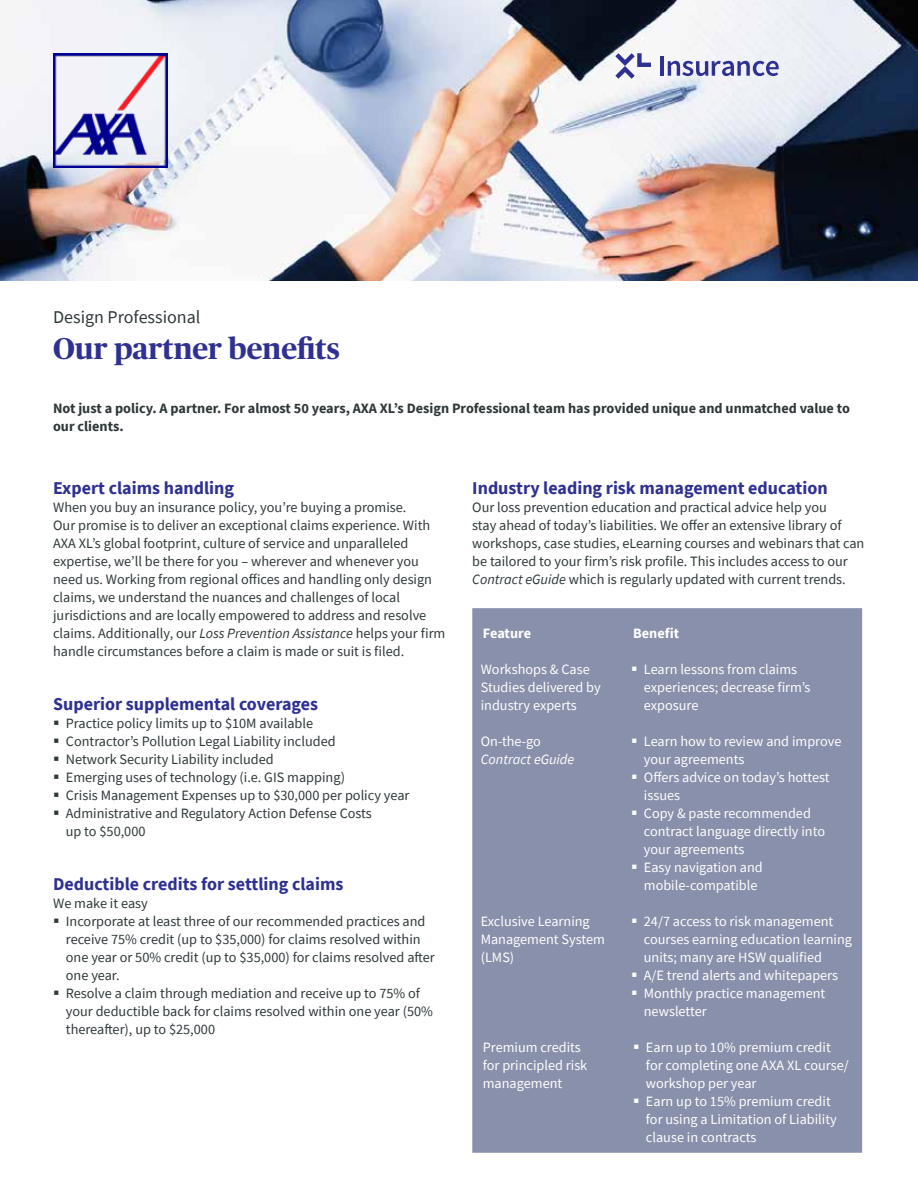
<style>
.page{position:relative;width:918px;height:1188px;background:#fff}
.page>*{position:absolute;margin:0;border:0;box-sizing:border-box;transform-origin:0 0}
.t1{font:700 30px "Publico Headline";color:#2e3092}
.t2{font:700 18px "Source Sans Pro";color:#2e3092}
.t3{font:18px "Source Sans Pro";color:#2e3839}
.t4{font:14.25px/18px "Source Sans Pro";color:#2e3839}
.t5{font:14.25px/18px "Source Sans Pro";color:#fff}
.t6{font:700 14.25px/18px "Source Sans Pro";color:#2e3839}
.t7{font:700 14.25px "Source Sans Pro";color:#fff}
.t8{font:italic 14.25px "Source Sans Pro";color:#fff}
.s1{font-style:italic}
</style>
<div class="page">
<img style="left:0;top:0;width:918px;height:281px">
<img style="left:53px;top:53px;width:114px;height:114px">
<hr style="left:661px;top:56px;width:3px;height:20px;background:#2e3092">
<svg style="left:668px;top:61px;width:111px;height:15px"></svg>
<svg style="left:615px;top:53px;width:36px;height:26px"></svg>
<div style="left:472px;top:608px;width:390px;height:545px;background:#8990ab"></div>
<svg style="left:632px;top:667px;width:5px;height:4px"></svg>
<svg style="left:632px;top:739px;width:5px;height:4px"></svg>
<svg style="left:632px;top:775px;width:5px;height:4px"></svg>
<svg style="left:632px;top:811px;width:4px;height:4px"></svg>
<svg style="left:632px;top:865px;width:4px;height:4px"></svg>
<svg style="left:632px;top:919px;width:4px;height:4px"></svg>
<svg style="left:632px;top:973px;width:4px;height:4px"></svg>
<svg style="left:632px;top:991px;width:4px;height:4px"></svg>
<svg style="left:634px;top:1045px;width:5px;height:4px"></svg>
<svg style="left:634px;top:1099px;width:5px;height:4px"></svg>
<p class="t3" style="left:53px;top:306px;width:149px">Design Professional</p>
<h1 class="t1" style="left:53px;top:327px;width:288px">Our partner benefits</h1>
<p class="t6" style="left:53px;top:399px;width:798px">Not just a policy. A partner. For almost 50 years, AXA XL’s Design Professional team has provided unique and unmatched value to our clients.</p>
<p class="t2" style="left:53px;top:476px;width:183px">Expert claims handling</p>
<p class="t4" style="left:53px;top:498px;width:394px">When you buy an insurance policy, you’re buying a promise.<br>Our promise is to deliver an exceptional claims experience. With AXA XL’s global footprint, culture of service and unparalleled expertise, we’ll be there for you – wherever and whenever you need us. Working from regional offices and handling only design claims, we understand the nuances and challenges of local jurisdictions and are locally empowered to address and resolve claims. Additionally, our <span class="s1">Loss Prevention Assistance</span> helps your firm handle circumstances before a claim is made or suit is filed.</p>
<p class="t2" style="left:53px;top:692px;width:266px">Superior supplemental coverages</p>
<p class="t4" style="left:66px;top:714px;width:345px">Practice policy limits up to $10M available<br>Contractor’s Pollution Legal Liability included<br>Network Security Liability included<br>Emerging uses of technology (i.e. GIS mapping)<br>Crisis Management Expenses up to $30,000 per policy year Administrative and Regulatory Action Defense Costs<br>up to $50,000</p>
<p class="t2" style="left:53px;top:872px;width:292px">Deductible credits for settling claims</p>
<p class="t4" style="left:66px;top:894px;width:370px;text-indent:-13px">We make it easy<br>Incorporate at least three of our recommended practices and receive 75% credit (up to $35,000) for claims resolved within one year or 50% credit (up to $35,000) for claims resolved after one year.<br>Resolve a claim through mediation and receive up to 75% of your deductible back for claims resolved within one year (50% thereafter), up to $25,000</p>
<p class="t2" style="left:472px;top:476px;width:357px">Industry leading risk management education</p>
<p class="t4" style="left:472px;top:498px;width:394px">Our loss prevention education and practical advice help you<br>stay ahead of today’s liabilities. We offer an extensive library of workshops, case studies, eLearning courses and webinars that can be tailored to your firm’s risk profile. This includes access to our <span class="s1">Contract eGuide</span> which is regularly updated with current trends.</p>
<p class="t7" style="left:483px;top:624px;width:50px">Feature</p>
<p class="t7" style="left:633px;top:624px;width:47px">Benefit</p>
<p class="t5" style="left:481px;top:660px;width:122px">Workshops &amp; Case<br>Studies delivered by industry experts</p>
<p class="t5" style="left:644px;top:660px;width:168px">Learn lessons from claims experiences; decrease firm’s exposure</p>
<p class="t5" style="left:481px;top:732px;width:62px">On-the-go</p>
<p class="t8" style="left:481px;top:750px;width:95px">Contract eGuide</p>
<p class="t5" style="left:644px;top:732px;width:199px">Learn how to review and improve your agreements<br>Offers advice on today’s hottest issues<br>Copy &amp; paste recommended contract language directly into your agreements<br>Easy navigation and mobile-compatible</p>
<p class="t5" style="left:481px;top:912px;width:126px">Exclusive Learning<br>Management System (LMS)</p>
<p class="t5" style="left:644px;top:912px;width:210px">24/7 access to risk management courses earning education learning units; many are HSW qualified<br>A/E trend alerts and whitepapers<br>Monthly practice management newsletter</p>
<p class="t5" style="left:483px;top:1038px;width:106px">Premium credits for principled risk management</p>
<p class="t5" style="left:646px;top:1038px;width:204px">Earn up to 10% premium credit for completing one AXA XL course/ workshop per year<br>Earn up to 15% premium credit for using a Limitation of Liability clause in contracts</p>
</div>
